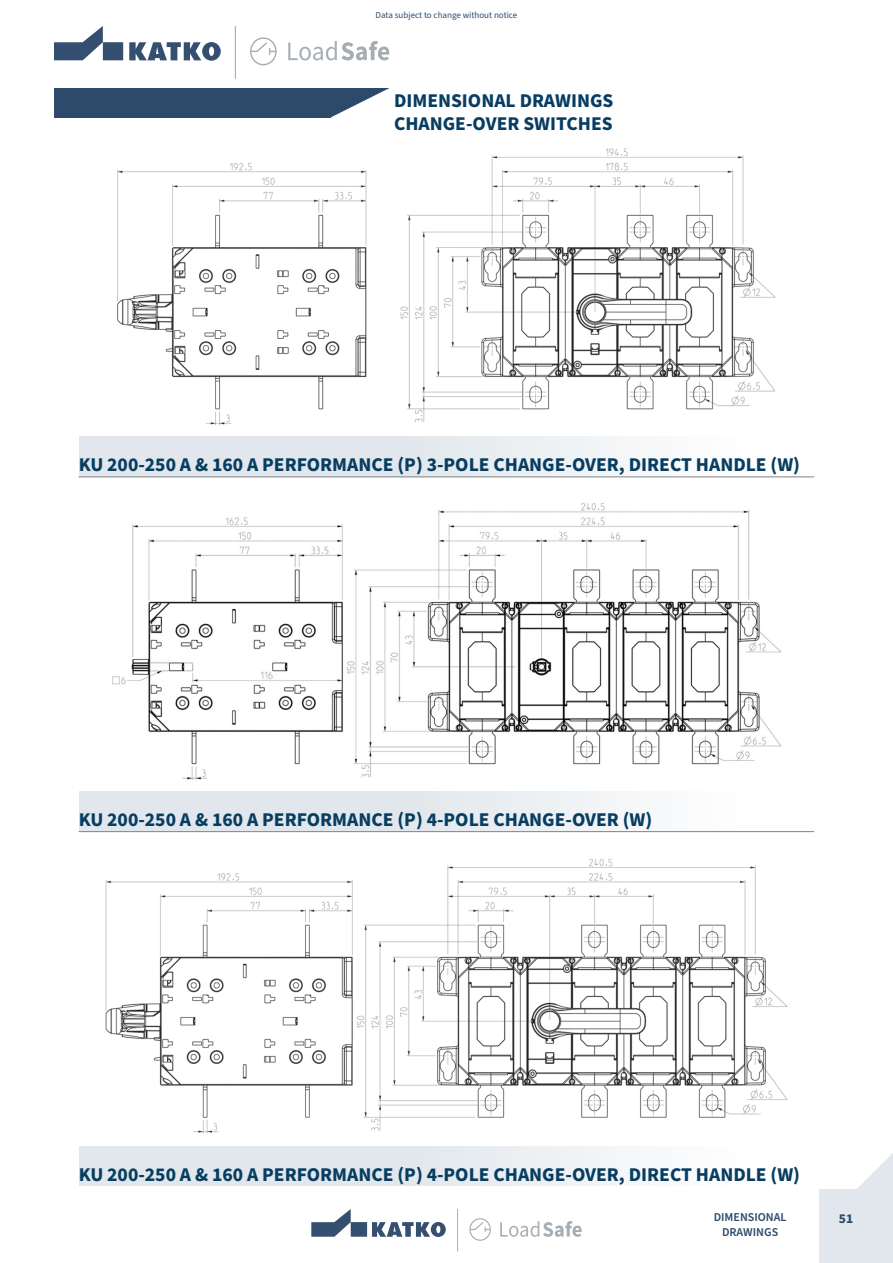
<style>
.page{position:relative;width:893px;height:1263px;background:#fff}
.page>*{position:absolute;margin:0;border:0;box-sizing:border-box;transform-origin:0 0}
.t1{font:700 19.5px "Source Sans Pro";color:#073d61}
.t2{font:700 13.5px "Source Sans Pro";color:#2d4a6b}
.Taulukko_rivit{font:600 12px "Source Sans Pro";color:#2d4a6b}
.t3{font:9px "Source Sans Pro";color:#2e4b6c}
</style>
<div class="page">
<div style="left:819px;top:1189px;width:74px;height:74px;background:#e1e7ec"></div>
<svg style="left:857px;top:1153px;width:36px;height:36px"></svg>
<svg style="left:469px;top:1218px;width:22px;height:23px"></svg>
<svg style="left:500px;top:1221px;width:82px;height:16px"></svg>
<svg style="left:311px;top:1209px;width:135px;height:28px"></svg>
<hr style="left:457px;top:1209px;width:1px;height:42px;background:#a6aeb4">
<div style="left:54px;top:81px;width:277px;height:36px;background:#2d4a6b"></div>
<div style="left:54px;top:44px;width:352px;height:44px;background:#fff"></div>
<svg style="left:250px;top:37px;width:27px;height:28px"></svg>
<svg style="left:288px;top:41px;width:101px;height:76px"></svg>
<svg style="left:54px;top:26px;width:167px;height:35px"></svg>
<hr style="left:235px;top:26px;width:1px;height:53px;background:#a6aeb4">
<div style="left:79px;top:436px;width:735px;height:40px;background:linear-gradient(to right,#d9e1e7,#fcfdfd)"></div>
<div style="left:79px;top:791px;width:735px;height:40px;background:linear-gradient(to right,#d9e1e7,#fcfdfd)"></div>
<div style="left:79px;top:1145px;width:735px;height:41px;background:linear-gradient(to right,#d9e1e7,#fcfdfd)"></div>
<hr style="left:79px;top:476px;width:735px;height:1px;background:#808285">
<hr style="left:79px;top:831px;width:735px;height:1px;background:#808285">
<img style="left:117px;top:148px;width:659px;height:278px">
<img style="left:105px;top:859px;width:683px;height:275px">
<img style="left:112px;top:503px;width:670px;height:277px">
<p class="t3" style="left:376px;top:9px;width:143px">Data subject to change without notice</p>
<p class="t1" style="left:394px;top:87px;width:221px">DIMENSIONAL DRAWINGS</p>
<p class="t1" style="left:394px;top:110px;width:220px">CHANGE-OVER SWITCHES</p>
<p class="t1" style="left:79px;top:451px;width:723px">KU 200-250 A &amp; 160 A PERFORMANCE (P) 3-POLE CHANGE-OVER, DIRECT HANDLE (W)</p>
<p class="t1" style="left:79px;top:806px;width:575px">KU 200-250 A &amp; 160 A PERFORMANCE (P) 4-POLE CHANGE-OVER (W)</p>
<p class="t1" style="left:79px;top:1161px;width:723px">KU 200-250 A &amp; 160 A PERFORMANCE (P) 4-POLE CHANGE-OVER, DIRECT HANDLE (W)</p>
<p class="Taulukko_rivit" style="left:714px;top:1209px;width:74px">DIMENSIONAL</p>
<p class="Taulukko_rivit" style="left:722px;top:1224px;width:58px">DRAWINGS</p>
<p class="t2" style="left:839px;top:1209px;width:16px">51</p>
</div>
